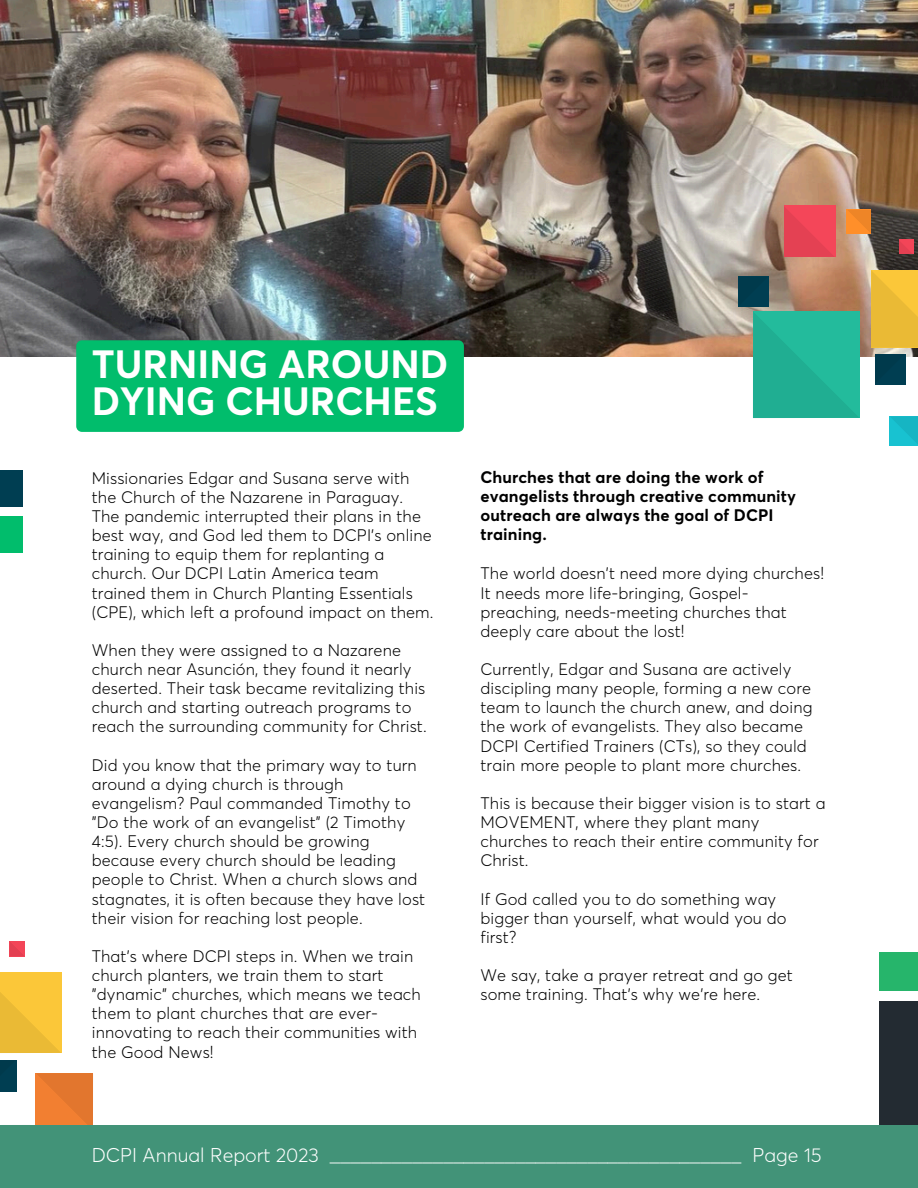
<style>
.page{position:relative;width:918px;height:1188px;background:#fff}
.page>*{position:absolute;margin:0;border:0;box-sizing:border-box;transform-origin:0 0}
.t1{font:700 38.85px/37px "Averta";color:#fff}
.t2{font:300 19.65px "Averta";color:#fff}
.t3{font:300 16.5px/19.2px "Averta";letter-spacing:.005em;color:#000001}
.t4{font:700 16.5px/19.2px "Averta";letter-spacing:.005em;color:#000001}
</style>
<div class="page">
<img style="left:0;top:0;width:918px;height:356px">
<svg style="left:784px;top:206px;width:51px;height:51px;background:#ec4356"></svg>
<svg style="left:889px;top:416px;width:29px;height:30px"></svg>
<svg style="left:875px;top:354px;width:30px;height:30px"></svg>
<svg style="left:871px;top:270px;width:47px;height:78px;background:#efbe36"></svg>
<svg style="left:899px;top:240px;width:14px;height:14px"></svg>
<svg style="left:847px;top:210px;width:24px;height:24px"></svg>
<svg style="left:738px;top:277px;width:122px;height:141px;background:#4da78f"></svg>
<div style="left:879px;top:952px;width:39px;height:38px;background:#26b56b"></div>
<div style="left:879px;top:1001px;width:39px;height:187px;background:#232b32"></div>
<div style="left:76px;top:340px;width:388px;height:92px;background:#01bd6c"></div>
<svg style="left:0;top:1060px;width:93px;height:65px"></svg>
<svg style="left:0;top:973px;width:61px;height:80px;background:#f4c237"></svg>
<svg style="left:10px;top:941px;width:15px;height:15px"></svg>
<div style="left:0;top:470px;width:23px;height:36px;background:#003e52"></div>
<div style="left:0;top:517px;width:23px;height:36px;background:#01bd6c"></div>
<div style="left:0;top:1125px;width:918px;height:63px;background:#429378"></div>
<p class="t1" style="left:92px;top:348px;width:358px">TURNING AROUND<br>DYING CHURCHES</p>
<p class="t3" style="left:92px;top:470px;width:343px">Missionaries Edgar and Susana serve with the Church of the Nazarene in Paraguay.<br>The pandemic interrupted their plans in the best way, and God led them to DCPI's online training to equip them for replanting a church. Our DCPI Latin America team trained them in Church Planting Essentials (CPE), which left a profound impact on them.</p>
<h1 class="t3" style="left:92px;top:642px;width:336px">When they were assigned to a Nazarene church near Asunción, they found it nearly deserted. Their task became revitalizing this church and starting outreach programs to reach the surrounding community for Christ.</h1>
<p class="t3" style="left:92px;top:756px;width:335px">Did you know that the primary way to turn around a dying church is through evangelism? Paul commanded Timothy to "Do the work of an evangelist" (2 Timothy 4:5). Every church should be growing because every church should be leading people to Christ. When a church slows and stagnates, it is often because they have lost their vision for reaching lost people.</p>
<p class="t3" style="left:92px;top:948px;width:331px">That's where DCPI steps in. When we train church planters, we train them to start "dynamic" churches, which means we teach them to plant churches that are ever&shy;innovating to reach their communities with the Good News!</p>
<p class="t4" style="left:480px;top:468px;width:317px">Churches that are doing the work of evangelists through creative community outreach are always the goal of DCPI training.</p>
<p class="t3" style="left:480px;top:565px;width:345px">The world doesn't need more dying churches!<br>It needs more life-bringing, Gospel&shy;preaching, needs-meeting churches that deeply care about the lost!</p>
<p class="t3" style="left:480px;top:661px;width:334px">Currently, Edgar and Susana are actively discipling many people, forming a new core team to launch the church anew, and doing the work of evangelists. They also became DCPI Certified Trainers (CTs), so they could train more people to plant more churches.</p>
<p class="t3" style="left:480px;top:795px;width:347px">This is because their bigger vision is to start a MOVEMENT, where they plant many churches to reach their entire community for Christ.</p>
<p class="t3" style="left:480px;top:890px;width:308px">If God called you to do something way bigger than yourself, what would you do first?</p>
<p class="t3" style="left:480px;top:967px;width:314px">We say, take a prayer retreat and go get some training. That's why we’re here.</p>
<h2 class="t2" style="left:92px;top:1147px;width:731px">DCPI Annual Report 2023 ________________________________________ Page 15</h2>
</div>
